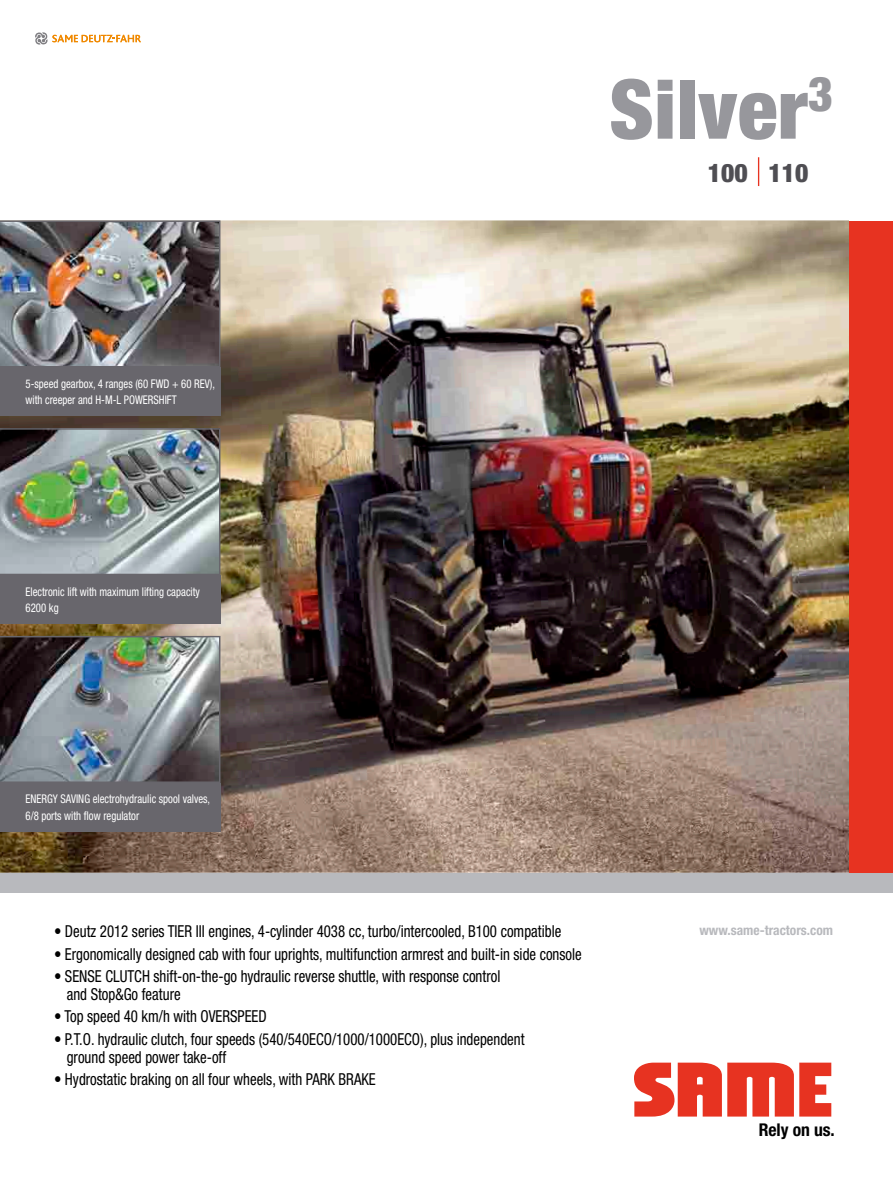
<style>
.page{position:relative;width:893px;height:1191px;background:#fff}
.page>*{position:absolute;margin:0;border:0;box-sizing:border-box;transform-origin:0 0}
.t1{font:900 condensed 82.5px "Helvetica Neue LT Std";letter-spacing:.01em;color:#97979c}
.t2{font:900 condensed 25.5px "Helvetica Neue LT Std";color:#4f4e53}
.t3{font:700 condensed 17.55px "Helvetica Neue LT Pro";letter-spacing:-.005em;color:#000}
.t4{font:condensed 16.5px/18px "Helvetica Neue LT Std";color:#000;scale:.9 1}
.t5{font:700 condensed 13.5px "Helvetica Neue LT Std";color:#b8b9bd}
.t6{font:condensed 12px/16.5px "Helvetica Neue LT Std";color:#fff;scale:.9 1}
</style>
<div class="page">
<img style="left:0;top:220px;width:849px;height:652px">
<svg style="left:35px;top:32px;width:106px;height:13px"></svg>
<div style="left:849px;top:221px;width:44px;height:651px;background:#e73321"></div>
<svg style="left:634px;top:1062px;width:197px;height:54px"></svg>
<img style="left:0;top:220px;width:220px;height:147px">
<div style="left:0;top:367px;width:220px;height:49px;background:#68666c"></div>
<img style="left:0;top:428px;width:220px;height:147px">
<div style="left:0;top:575px;width:220px;height:49px;background:#68666c"></div>
<img style="left:0;top:636px;width:220px;height:147px">
<div style="left:0;top:783px;width:220px;height:48px;background:#68666c"></div>
<div style="left:0;top:872px;width:893px;height:20px;background:#b8b9bd"></div>
<svg style="left:758px;top:157px;width:1px;height:29px"></svg>
<h1 class="t1" style="left:609px;top:58px;width:225px">Silver<sup>3</sup></h1>
<h2 class="t2" style="left:708px;top:157px;width:102px">100 110</h2>
<p class="t6" style="left:26px;top:375px;width:212px">5-speed gearbox, 4 ranges (60 FWD + 60 REV), with creeper and H-M-L POWERSHIFT</p>
<p class="t6" style="left:26px;top:583px;width:195px">Electronic lift with maximum lifting capacity<br>6200 kg</p>
<p class="t6" style="left:26px;top:790px;width:207px">ENERGY SAVING electrohydraulic spool valves,<br>6/8 ports with flow regulator</p>
<p class="t4" style="left:54px;top:922px;width:565px">• Deutz 2012 series TIER III engines, 4-cylinder 4038 cc, turbo/intercooled, B100 compatible</p>
<p class="t4" style="left:54px;top:944px;width:588px">• Ergonomically designed cab with four uprights, multifunction armrest and built-in side console</p>
<p class="t4" style="left:67px;top:967px;width:483px;text-indent:-13px">• SENSE CLUTCH shift-on-the-go hydraulic reverse shuttle, with response control and Stop&amp;Go feature</p>
<p class="t4" style="left:54px;top:1007px;width:238px">• Top speed 40 km/h with OVERSPEED</p>
<p class="t4" style="left:67px;top:1029px;width:510px;text-indent:-13px">• P.T.O. hydraulic clutch, four speeds (540/540ECO/1000/1000ECO), plus independent ground speed power take-off</p>
<p class="t4" style="left:54px;top:1069px;width:359px">• Hydrostatic braking on all four wheels, with PARK BRAKE</p>
<p class="t5" style="left:699px;top:922px;width:135px">www.same-tractors.com</p>
<p class="t3" style="left:759px;top:1118px;width:78px">Rely on us.</p>
</div>
